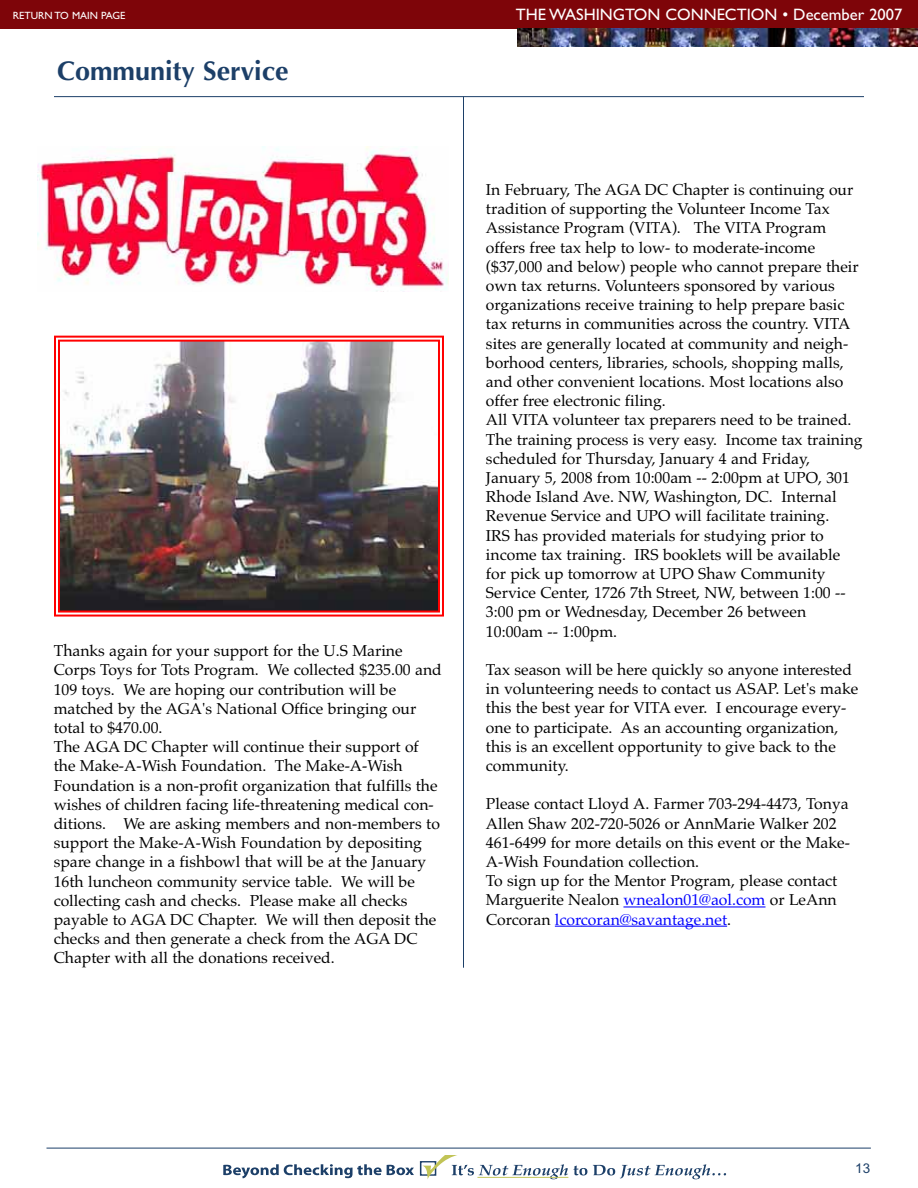
<style>
.page{position:relative;width:918px;height:1188px;background:#fff}
.page>*{position:absolute;margin:0;border:0;box-sizing:border-box;transform-origin:0 0}
.t1{font:700 27px "Optima";color:#1c3f68}
.t2{font:16.5px "Gill Sans";color:#fff}
.t3{font:15.75px/19.2px "Palatino";color:#000}
.t4{font:13.5px "Arial";color:#1c3f68}
.t5{font:10.5px "Gill Sans";color:#fff}
.s1{color:#00f}
</style>
<div class="page">
<svg style="left:223px;top:1164px;width:191px;height:14px"></svg>
<svg style="left:593px;top:1164px;width:133px;height:15px"></svg>
<div style="left:420px;top:1161px;width:16px;height:15px;border:1px solid #1c3f68"></div>
<svg style="left:422px;top:1155px;width:165px;height:24px"></svg>
<hr style="left:477px;top:1177px;width:91px;height:1px;background:#c1c456">
<hr style="left:46px;top:1148px;width:825px;height:1px;background:#1c3f68">
<div style="left:0;top:0;width:918px;height:28px;background:#7e0509"></div>
<hr style="left:463px;top:98px;width:1px;height:870px;background:#1c3f68">
<img style="left:517px;top:28px;width:401px;height:19px">
<hr style="left:463px;top:97px;width:1px;height:642px;background:#1c3f68">
<hr style="left:54px;top:96px;width:810px;height:1px;background:#1c3f68">
<hr style="left:623px;top:906px;width:143px;height:1px;background:#00f">
<svg style="left:555px;top:926px;width:26px;height:1px"></svg>
<hr style="left:581px;top:926px;width:146px;height:1px;background:#00f">
<img style="left:54px;top:335px;width:390px;height:282px">
<img style="left:37px;top:147px;width:412px;height:144px">
<p class="t5" style="left:13px;top:12px;width:114px">RETURN TO MAIN PAGE</p>
<h1 class="t1" style="left:57px;top:60px;width:233px">Community Service</h1>
<p class="t3" style="left:54px;top:643px;width:390px">Thanks again for your support for the U.S Marine Corps Toys for Tots Program. We collected $235.00 and 109 toys. We are hoping our contribution will be matched by the AGA's National Office bringing our total to $470.00.<br>The AGA DC Chapter will continue their support of the Make-A-Wish Foundation. The Make-A-Wish Foundation is a non-profit organization that fulfills the wishes of children facing life-threatening medical con&shy;ditions. We are asking members and non-members to support the Make-A-Wish Foundation by depositing spare change in a fishbowl that will be at the January 16th luncheon community service table. We will be collecting cash and checks. Please make all checks payable to AGA DC Chapter. We will then deposit the checks and then generate a check from the AGA DC Chapter with all the donations received.</p>
<p class="t2" style="left:516px;top:9px;width:388px">THE WASHINGTON CONNECTION • December 2007</p>
<p class="t3" style="left:486px;top:182px;width:378px">In February, The AGA DC Chapter is continuing our tradition of supporting the Volunteer Income Tax Assistance Program (VITA). The VITA Program offers free tax help to low- to moderate-income ($37,000 and below) people who cannot prepare their own tax returns. Volunteers sponsored by various organizations receive training to help prepare basic tax returns in communities across the country. VITA sites are generally located at community and neigh&shy;borhood centers, libraries, schools, shopping malls, and other convenient locations. Most locations also offer free electronic filing.<br>All VITA volunteer tax preparers need to be trained.<br>The training process is very easy. Income tax training scheduled for Thursday, January 4 and Friday, January 5, 2008 from 10:00am -- 2:00pm at UPO, 301<br>Rhode Island Ave. NW, Washington, DC. Internal Revenue Service and UPO will facilitate training.<br>IRS has provided materials for studying prior to income tax training. IRS booklets will be available for pick up tomorrow at UPO Shaw Community Service Center, 1726 7th Street, NW, between 1:00 -- 3:00 pm or Wednesday, December 26 between 10:00am -- 1:00pm.</p>
<p class="t3" style="left:486px;top:662px;width:374px">Tax season will be here quickly so anyone interested in volunteering needs to contact us ASAP. Let's make this the best year for VITA ever. I encourage every&shy;one to participate. As an accounting organization, this is an excellent opportunity to give back to the community.</p>
<p class="t3" style="left:486px;top:796px;width:366px">Please contact Lloyd A. Farmer 703-294-4473, Tonya Allen Shaw 202-720-5026 or AnnMarie Walker 202<br>461-6499 for more details on this event or the Make-A-Wish Foundation collection.<br>To sign up for the Mentor Program, please contact Marguerite Nealon <span class="s1">wnealon01@aol.com</span> or LeAnn Corcoran <span class="s1">lcorcoran@savantage.net</span>.</p>
<p class="t4" style="left:855px;top:1163px;width:17px">13</p>
</div>
